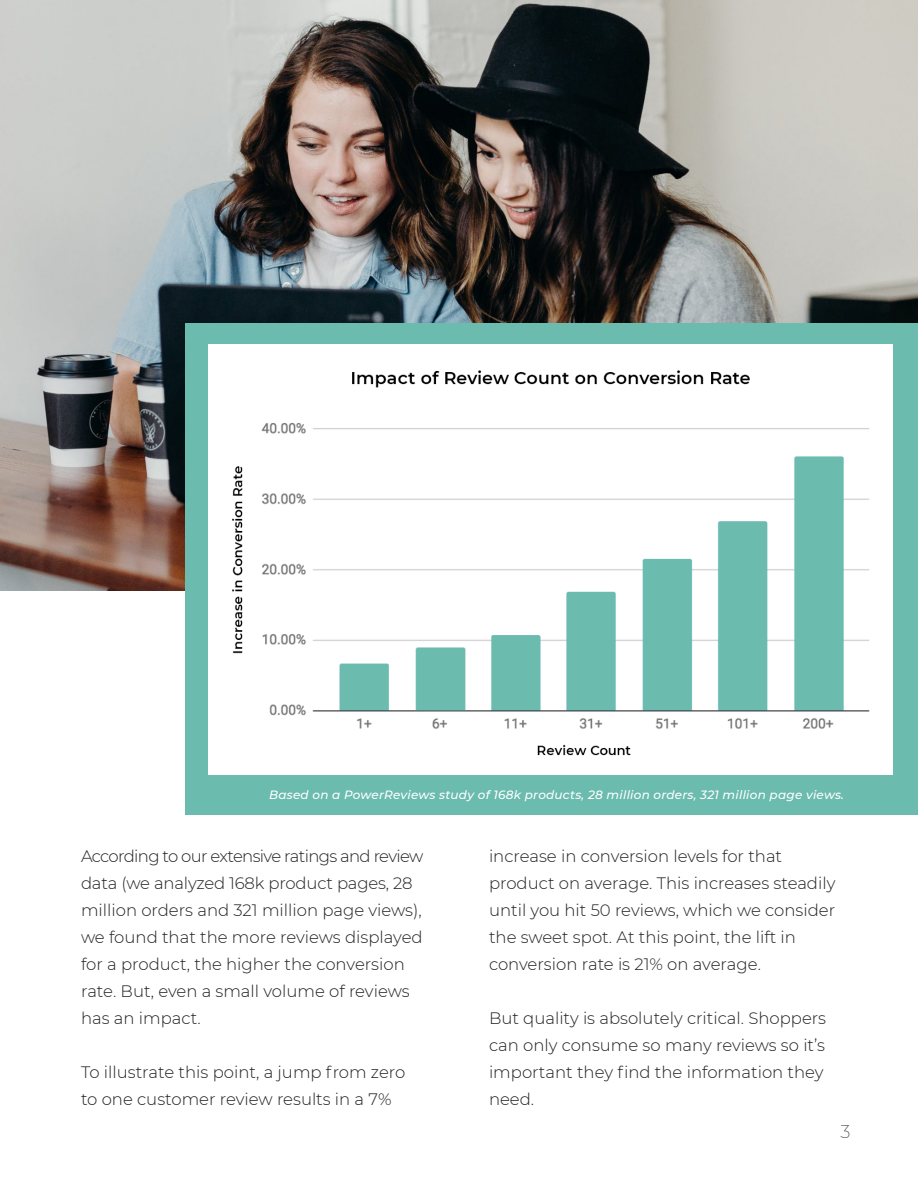
<style>
.page{position:relative;width:918px;height:1188px;background:#fff}
.page>*{position:absolute;margin:0;border:0;box-sizing:border-box;transform-origin:0 0}
.t1{font:200 18px "Montserrat";color:#353937}
.t2{font:300 16.5px/27px "Montserrat";color:#231f20}
.t3{font:italic 500 12px "Montserrat";letter-spacing:.02em;color:#fff}
</style>
<div class="page">
<img style="left:0;top:0;width:918px;height:591px">
<div style="left:185px;top:324px;width:733px;height:491px;background:#6bbbae"></div>
<img style="left:209px;top:345px;width:684px;height:430px">
<p class="t3" style="left:269px;top:786px;width:576px">Based on a PowerReviews study of 168k products, 28 million orders, 321 million page views.</p>
<p class="t2" style="left:81px;top:842px;width:344px">According to our extensive ratings and review data (we analyzed 168k product pages, 28 million orders and 321 million page views), we found that the more reviews displayed for a product, the higher the conversion rate. But, even a small volume of reviews has an impact.</p>
<p class="t2" style="left:81px;top:1058px;width:326px">To illustrate this point, a jump from zero to one customer review results in a 7%</p>
<p class="t2" style="left:489px;top:842px;width:348px">increase in conversion levels for that product on average. This increases steadily until you hit 50 reviews, which we consider the sweet spot. At this point, the lift in conversion rate is 21% on average.</p>
<p class="t2" style="left:489px;top:1004px;width:339px">But quality is absolutely critical. Shoppers can only consume so many reviews so it’s important they find the information they need.</p>
<p class="t1" style="left:841px;top:1119px;width:11px">3</p>
</div>
